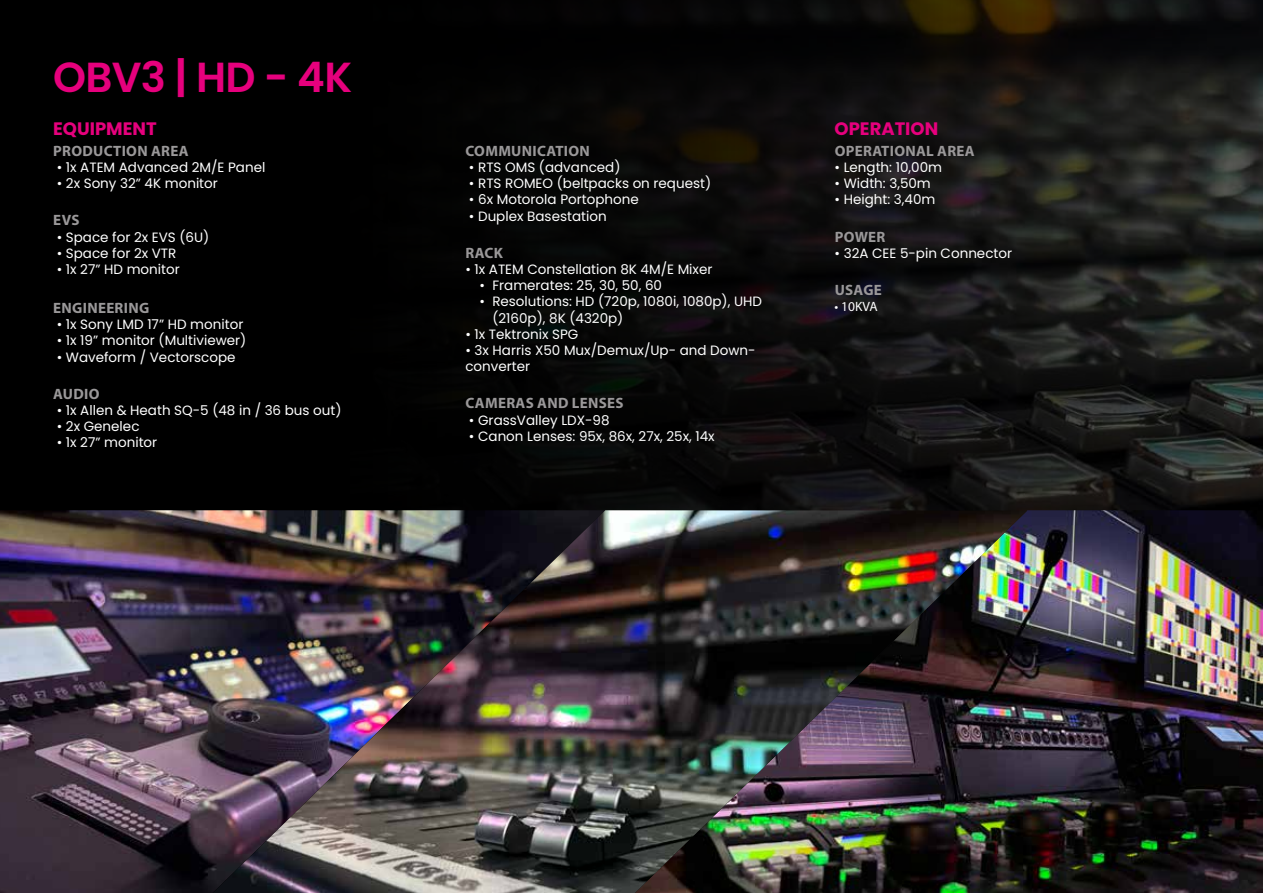
<style>
.page{position:relative;width:1263px;height:893px;background:#000}
.page>*{position:absolute;margin:0;border:0;box-sizing:border-box;transform-origin:0 0}
.t1{font:600 42px "Poppins";letter-spacing:-.015em;color:#e6007d}
.t2{font:700 18px "Poppins";color:#e6007d}
.t3{font:700 15px "Myriad Pro";letter-spacing:.02em;color:#9a9899}
.t4{font:13.5px/16.2px "Poppins";color:#fff}
.t5{font:13.5px "Myriad Pro";color:#fff}
</style>
<div class="page">
<svg style="left:510px;top:0;width:753px;height:510px"></svg>
<img style="left:1027px;top:510px;width:236px;height:383px">
<img style="left:0;top:510px;width:213px;height:383px">
<img style="left:213px;top:510px;width:814px;height:383px">
<h1 class="t1" style="left:53px;top:53px;width:300px">OBV3 | HD - 4K</h1>
<h2 class="t2" style="left:53px;top:118px;width:105px">EQUIPMENT</h2>
<p class="t3" style="left:53px;top:141px;width:137px">PRODUCTION AREA</p>
<p class="t4" style="left:57px;top:159px;width:210px">• 1x ATEM Advanced 2M/E Panel</p>
<p class="t4" style="left:57px;top:175px;width:163px">• 2x Sony 32” 4K monitor</p>
<p class="t3" style="left:53px;top:211px;width:28px">EVS</p>
<p class="t4" style="left:57px;top:229px;width:154px">• Space for 2x EVS (6U)</p>
<p class="t4" style="left:57px;top:245px;width:121px">• Space for 2x VTR</p>
<p class="t4" style="left:57px;top:261px;width:125px">• 1x 27” HD monitor</p>
<p class="t3" style="left:53px;top:298px;width:97px">ENGINEERING</p>
<p class="t4" style="left:57px;top:316px;width:188px">• 1x Sony LMD 17” HD monitor</p>
<p class="t4" style="left:57px;top:333px;width:191px">• 1x 19” monitor (Multiviewer)</p>
<p class="t4" style="left:57px;top:349px;width:180px">• Waveform / Vectorscope</p>
<p class="t3" style="left:53px;top:384px;width:48px">AUDIO</p>
<p class="t4" style="left:57px;top:402px;width:286px">• 1x Allen &amp; Heath SQ-5 (48 in / 36 bus out)</p>
<p class="t4" style="left:57px;top:418px;width:84px">• 2x Genelec</p>
<p class="t4" style="left:57px;top:435px;width:102px">• 1x 27” monitor</p>
<p class="t3" style="left:465px;top:141px;width:126px">COMMUNICATION</p>
<p class="t4" style="left:469px;top:159px;width:153px">• RTS OMS (advanced)</p>
<p class="t4" style="left:469px;top:175px;width:244px">• RTS ROMEO (beltpacks on request)</p>
<p class="t4" style="left:469px;top:192px;width:171px">• 6x Motorola Portophone</p>
<p class="t4" style="left:469px;top:208px;width:139px">• Duplex Basestation</p>
<p class="t3" style="left:465px;top:243px;width:39px">RACK</p>
<p class="t4" style="left:465px;top:261px;width:249px">• 1x ATEM Constellation 8K 4M/E Mixer</p>
<p class="t4" style="left:480px;top:277px;width:184px">• Framerates: 25, 30, 50, 60</p>
<p class="t4" style="left:492px;top:294px;width:271px;text-indent:-13px">• Resolutions: HD (720p, 1080i, 1080p), UHD (2160p), 8K (4320p)</p>
<p class="t4" style="left:465px;top:326px;width:115px">• 1x Tektronix SPG</p>
<p class="t4" style="left:465px;top:342px;width:292px">• 3x Harris X50 Mux/Demux/Up- and Down&shy;converter</p>
<p class="t3" style="left:465px;top:394px;width:160px">CAMERAS AND LENSES</p>
<p class="t4" style="left:469px;top:412px;width:142px">• GrassValley LDX-98</p>
<p class="t4" style="left:469px;top:428px;width:247px">• Canon Lenses: 95x, 86x, 27x, 25x, 14x</p>
<h2 class="t2" style="left:834px;top:118px;width:105px">OPERATION</h2>
<p class="t3" style="left:835px;top:141px;width:142px">OPERATIONAL AREA</p>
<p class="t4" style="left:834px;top:159px;width:109px">• Length: 10,00m</p>
<p class="t4" style="left:834px;top:175px;width:98px">• Width: 3,50m</p>
<p class="t4" style="left:834px;top:192px;width:102px">• Height: 3,40m</p>
<p class="t3" style="left:835px;top:227px;width:52px">POWER</p>
<p class="t4" style="left:834px;top:245px;width:179px">• 32A CEE 5-pin Connector</p>
<p class="t3" style="left:835px;top:280px;width:49px">USAGE</p>
<p class="t5" style="left:834px;top:298px;width:45px">• 10KVA</p>
</div>
